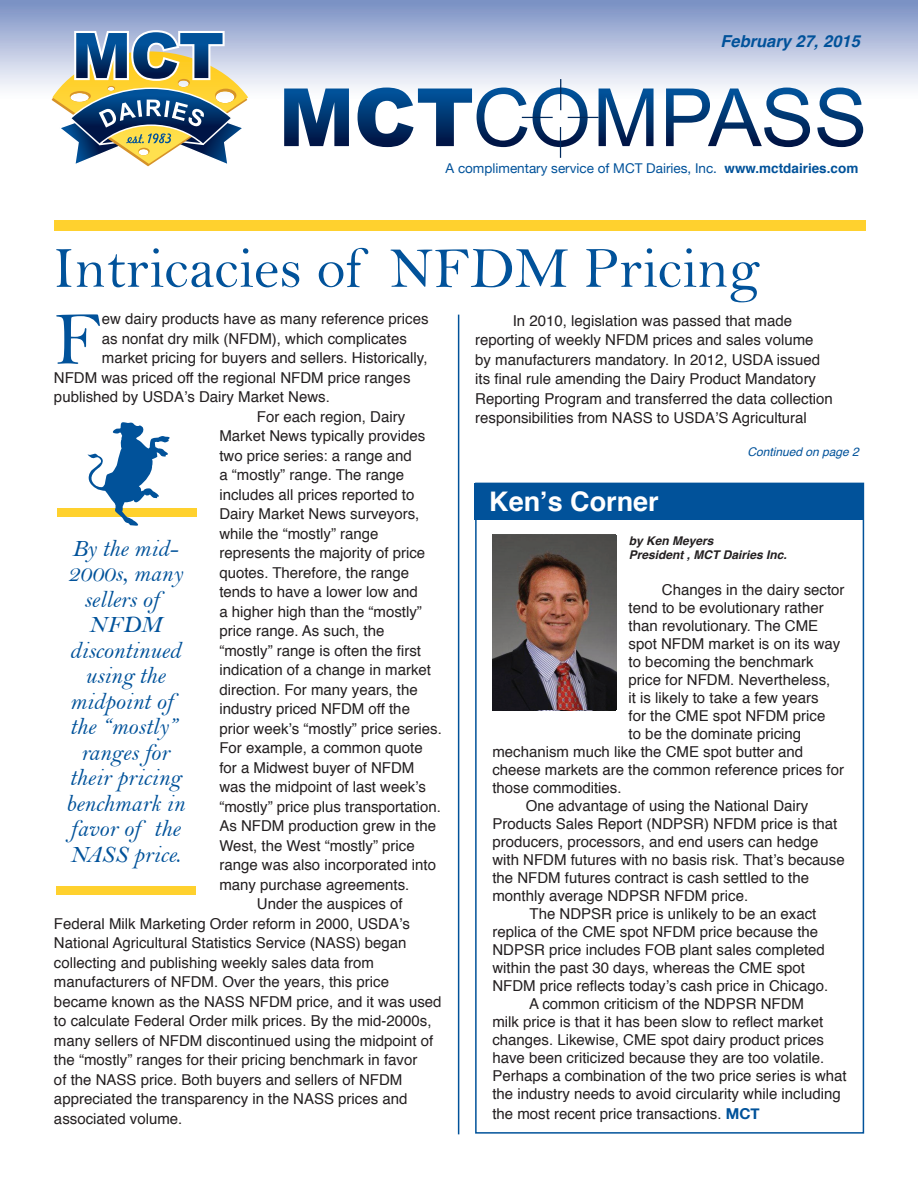
<style>
.page{position:relative;width:918px;height:1188px;background:#fff}
.page>*{position:absolute;margin:0;border:0;box-sizing:border-box;transform-origin:0 0}
.t1{font:76.65px "Bell";color:#01529a}
.t2{font:58.5px "Bell";color:#01529a}
.t3{font:700 27px "Helvetica";color:#fff}
.t4{font:24px/25.5px "Bell MT Italic";color:#01529a;text-align:center}
.t5{font:italic 700 16.5px "Helvetica";color:#01529a}
.t6{font:15px/19.5px "Helvetica";color:#231f20}
.t7{font:13.5px "Helvetica Neue";color:#01529a}
.t8{font:italic 700 12px/14.4px "Helvetica";color:#231f20}
.t9{font:italic 12px "Helvetica";color:#01529a}
.s1{font-family:"Helvetica";font-weight:700}
.s2{font-family:"Helvetica Neue";font-weight:700;color:#01529a}
</style>
<div class="page">
<div style="left:57px;top:508px;width:139px;height:9px;background:#ffd12e"></div>
<svg style="left:87px;top:422px;width:83px;height:104px"></svg>
<div style="left:0;top:0;width:918px;height:104px;background:linear-gradient(to bottom,#7a90c3,#fff)"></div>
<svg style="left:52px;top:11px;width:196px;height:155px"></svg>
<svg style="left:284px;top:89px;width:65px;height:57px"></svg>
<svg style="left:358px;top:88px;width:169px;height:59px"></svg>
<svg style="left:533px;top:87px;width:55px;height:60px"></svg>
<svg style="left:599px;top:89px;width:55px;height:57px"></svg>
<svg style="left:666px;top:88px;width:144px;height:59px"></svg>
<svg style="left:817px;top:88px;width:46px;height:59px"></svg>
<hr style="left:560px;top:79px;width:1px;height:31px;background:#00295c">
<hr style="left:560px;top:127px;width:1px;height:31px;background:#00295c">
<hr style="left:522px;top:117px;width:31px;height:1px;background:#00295c">
<hr style="left:568px;top:117px;width:31px;height:1px;background:#00295c">
<div style="left:57px;top:887px;width:139px;height:8px;background:#ffd12e"></div>
<div style="left:475px;top:483px;width:389px;height:37px;background:#01529a"></div>
<hr style="left:458px;top:315px;width:1px;height:819px;background:#01529a">
<div style="left:54px;top:220px;width:811px;height:10px;background:#ffd12e"></div>
<img style="left:492px;top:535px;width:124px;height:174px">
<p class="t5" style="left:720px;top:27px;width:141px">February 27, 2015</p>
<p class="t7" style="left:446px;top:160px;width:414px">A complimentary service of MCT Dairies, Inc. <span class="s1">www.mctdairies.com</span></p>
<h2 class="t2" style="left:53px;top:233px;width:709px">Intricacies of NFDM Pricing</h2>
<p class="t6" style="left:475px;top:311px;width:359px;text-indent:38px">In 2010, legislation was passed that made reporting of weekly NFDM prices and sales volume by manufacturers mandatory. In 2012, USDA issued its final rule amending the Dairy Product Mandatory Reporting Program and transferred the data collection responsibilities from NASS to USDA’S Agricultural</p>
<h1 class="t1" style="left:54px;top:293px;width:49px">F</h1>
<p class="t6" style="left:102px;top:310px;width:328px">ew dairy products have as many reference prices</p>
<p class="t6" style="left:102px;top:329px;width:307px">as nonfat dry milk (NFDM), which complicates</p>
<p class="t6" style="left:102px;top:349px;width:327px">market pricing for buyers and sellers. Historically,</p>
<p class="t6" style="left:54px;top:368px;width:358px">NFDM was priced off the regional NFDM price ranges</p>
<p class="t6" style="left:54px;top:388px;width:277px">published by USDA’s Dairy Market News.</p>
<p class="t6" style="left:257px;top:407px;width:150px">For each region, Dairy</p>
<p class="t6" style="left:219px;top:427px;width:207px">Market News typically provides</p>
<p class="t6" style="left:219px;top:446px;width:194px">two price series: a range and</p>
<p class="t6" style="left:219px;top:466px;width:186px">a “mostly” range. The range</p>
<p class="t6" style="left:219px;top:485px;width:197px">includes all prices reported to</p>
<p class="t6" style="left:219px;top:505px;width:202px">Dairy Market News surveyors,</p>
<p class="t6" style="left:219px;top:524px;width:161px">while the “mostly” range</p>
<p class="t6" style="left:219px;top:544px;width:207px">represents the majority of price</p>
<p class="t6" style="left:219px;top:563px;width:191px">quotes. Therefore, the range</p>
<p class="t6" style="left:219px;top:583px;width:200px">tends to have a lower low and</p>
<p class="t6" style="left:219px;top:602px;width:204px">a higher high than the “mostly”</p>
<p class="t6" style="left:219px;top:622px;width:167px">price range. As such, the</p>
<p class="t6" style="left:219px;top:641px;width:203px">“mostly” range is often the first</p>
<p class="t6" style="left:219px;top:661px;width:213px">indication of a change in market</p>
<p class="t6" style="left:219px;top:680px;width:200px">direction. For many years, the</p>
<p class="t6" style="left:219px;top:700px;width:192px">industry priced NFDM off the</p>
<p class="t6" style="left:219px;top:719px;width:224px">prior week’s “mostly” price series.</p>
<p class="t6" style="left:219px;top:739px;width:205px">For example, a common quote</p>
<p class="t6" style="left:219px;top:758px;width:197px">for a Midwest buyer of NFDM</p>
<p class="t6" style="left:219px;top:778px;width:208px">was the midpoint of last week’s</p>
<p class="t6" style="left:219px;top:797px;width:223px">“mostly” price plus transportation.</p>
<p class="t6" style="left:219px;top:817px;width:218px">As NFDM production grew in the</p>
<p class="t6" style="left:219px;top:836px;width:197px">West, the West “mostly” price</p>
<p class="t6" style="left:219px;top:856px;width:218px">range was also incorporated into</p>
<p class="t6" style="left:219px;top:875px;width:192px">many purchase agreements.</p>
<p class="t6" style="left:257px;top:895px;width:147px">Under the auspices of</p>
<p class="t6" style="left:54px;top:914px;width:357px">Federal Milk Marketing Order reform in 2000, USDA’s</p>
<p class="t6" style="left:54px;top:934px;width:354px">National Agricultural Statistics Service (NASS) began</p>
<p class="t6" style="left:54px;top:953px;width:322px">collecting and publishing weekly sales data from</p>
<p class="t6" style="left:54px;top:973px;width:337px">manufacturers of NFDM. Over the years, this price</p>
<p class="t6" style="left:54px;top:992px;width:389px">became known as the NASS NFDM price, and it was used</p>
<p class="t6" style="left:54px;top:1012px;width:379px">to calculate Federal Order milk prices. By the mid-2000s,</p>
<p class="t6" style="left:54px;top:1031px;width:381px">many sellers of NFDM discontinued using the midpoint of</p>
<p class="t6" style="left:54px;top:1051px;width:365px">the “mostly” ranges for their pricing benchmark in favor</p>
<p class="t6" style="left:54px;top:1070px;width:350px">of the NASS price. Both buyers and sellers of NFDM</p>
<p class="t6" style="left:54px;top:1090px;width:355px">appreciated the transparency in the NASS prices and</p>
<p class="t6" style="left:54px;top:1109px;width:130px">associated volume.</p>
<p class="t9" style="left:747px;top:443px;width:113px">Continued on page 2</p>
<h3 class="t3" style="left:489px;top:480px;width:171px">Ken’s Corner</h3>
<p class="t8" style="left:629px;top:534px;width:160px">by Ken Meyers<br>President , MCT Dairies Inc.</p>
<p class="t6" style="left:662px;top:581px;width:184px">Changes in the dairy sector</p>
<p class="t6" style="left:629px;top:599px;width:197px">tend to be evolutionary rather</p>
<p class="t6" style="left:629px;top:617px;width:191px">than revolutionary. The CME</p>
<p class="t6" style="left:629px;top:635px;width:213px">spot NFDM market is on its way</p>
<p class="t6" style="left:629px;top:653px;width:187px">to becoming the benchmark</p>
<p class="t6" style="left:629px;top:671px;width:203px">price for NFDM. Nevertheless,</p>
<p class="t6" style="left:629px;top:689px;width:192px">it is likely to take a few years</p>
<p class="t6" style="left:629px;top:707px;width:198px">for the CME spot NFDM price</p>
<p class="t6" style="left:629px;top:725px;width:174px">to be the dominate pricing</p>
<p class="t6" style="left:492px;top:743px;width:312px">mechanism much like the CME spot butter and</p>
<p class="t6" style="left:492px;top:761px;width:353px">cheese markets are the common reference prices for</p>
<p class="t6" style="left:492px;top:779px;width:131px">those commodities.</p>
<p class="t6" style="left:526px;top:797px;width:284px">One advantage of using the National Dairy</p>
<p class="t6" style="left:492px;top:815px;width:347px">Products Sales Report (NDPSR) NFDM price is that</p>
<p class="t6" style="left:492px;top:833px;width:327px">producers, processors, and end users can hedge</p>
<p class="t6" style="left:492px;top:851px;width:354px">with NFDM futures with no basis risk. That’s because</p>
<p class="t6" style="left:492px;top:869px;width:318px">the NFDM futures contract is cash settled to the</p>
<p class="t6" style="left:492px;top:887px;width:257px">monthly average NDPSR NFDM price.</p>
<p class="t6" style="left:530px;top:905px;width:288px">The NDPSR price is unlikely to be an exact</p>
<p class="t6" style="left:492px;top:923px;width:327px">replica of the CME spot NFDM price because the</p>
<p class="t6" style="left:492px;top:941px;width:334px">NDPSR price includes FOB plant sales completed</p>
<p class="t6" style="left:492px;top:959px;width:314px">within the past 30 days, whereas the CME spot</p>
<p class="t6" style="left:492px;top:977px;width:337px">NFDM price reflects today’s cash price in Chicago.</p>
<p class="t6" style="left:529px;top:995px;width:277px">A common criticism of the NDPSR NFDM</p>
<p class="t6" style="left:492px;top:1013px;width:332px">milk price is that it has been slow to reflect market</p>
<p class="t6" style="left:492px;top:1031px;width:333px">changes. Likewise, CME spot dairy product prices</p>
<p class="t6" style="left:492px;top:1049px;width:333px">have been criticized because they are too volatile.</p>
<p class="t6" style="left:492px;top:1067px;width:356px">Perhaps a combination of the two price series is what</p>
<p class="t6" style="left:492px;top:1085px;width:350px">the industry needs to avoid circularity while including</p>
<p class="t6" style="left:492px;top:1104px;width:269px">the most recent price transactions. <span class="s2">MCT</span></p>
<h3 class="t4" style="left:66px;top:535px;width:120px">By the mid-<br>2000s, many sellers of<br>NFDM discontinued using the midpoint of the “mostly” ranges for their pricing benchmark in favor of the<br>NASS price.</h3>
</div>
